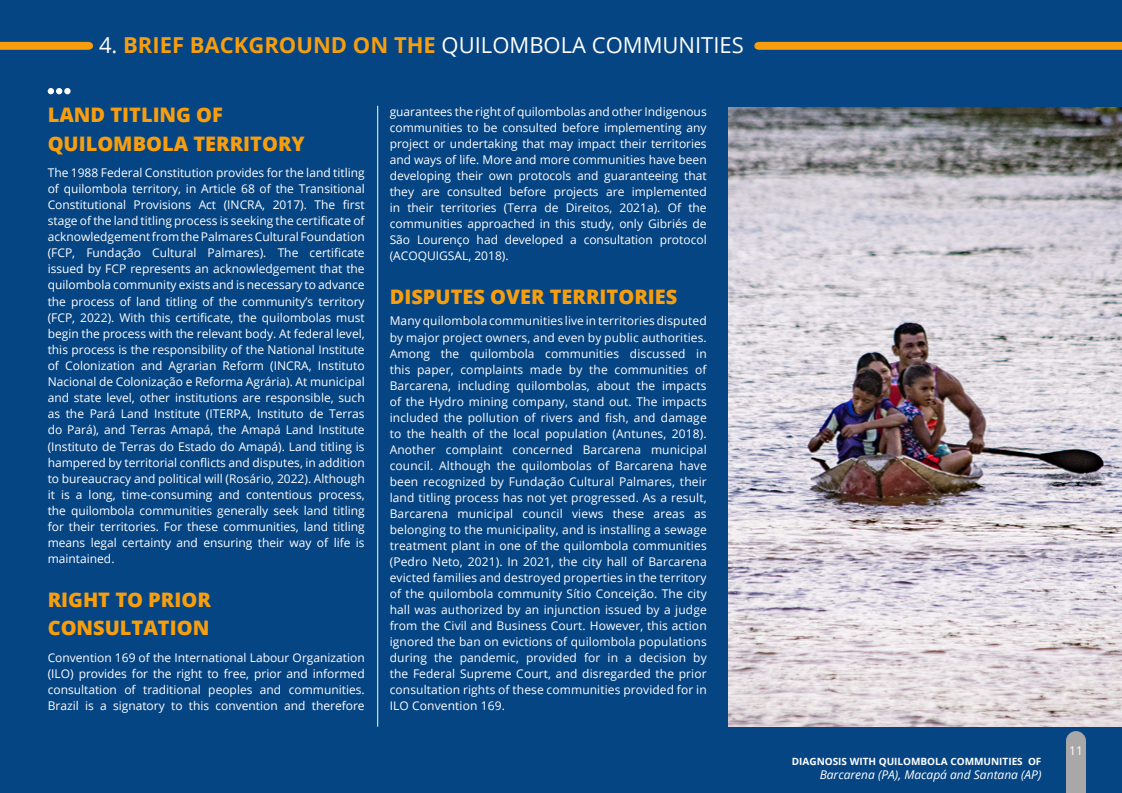
<style>
.page{position:relative;width:1122px;height:793px;background:#064584}
.page>*{position:absolute;margin:0;border:0;box-sizing:border-box;transform-origin:0 0}
.t1{font:22px "Open Sans";color:#fff}
.t2{font:800 20px/28.1px "Open Sans";color:#f79e0f}
.t3{font:12px/16px "Open Sans";color:#fff;text-align:justify}
.t4{font:italic 12px "Open Sans";color:#fff}
.t5{font:700 10px "Open Sans";color:#fff}
.s1{font-weight:700;color:#f79e0f}
</style>
<div class="page">
<svg style="left:0;top:42px;width:93px;height:8px"></svg>
<svg style="left:754px;top:42px;width:368px;height:8px;background:#f09b11"></svg>
<svg style="left:1066px;top:731px;width:20px;height:62px"></svg>
<img style="left:728px;top:107px;width:394px;height:620px">
<hr style="left:377px;top:106px;width:1px;height:620px;background:#fff">
<svg style="left:48px;top:88px;width:14px;height:6px"></svg>
<div style="left:64px;top:88px;width:7px;height:6px;background:#fff;border-radius:50%"></div>
<h1 class="t1" style="left:99px;top:30px;width:646px">4. <span class="s1">BRIEF BACKGROUND ON THE</span> QUILOMBOLA COMMUNITIES</h1>
<h2 class="t2" style="left:48px;top:100px;width:259px">LAND TITLING OF<br>QUILOMBOLA TERRITORY</h2>
<p class="t3" style="left:48px;top:164px;width:319px">The 1988 Federal Constitution provides for the land titling of quilombola territory, in Article 68 of the Transitional Constitutional Provisions Act (INCRA, 2017). The first stage of the land titling process is seeking the certificate of acknowledgement from the Palmares Cultural Foundation (FCP, Fundação Cultural Palmares). The certificate issued by FCP represents an acknowledgement that the quilombola community exists and is necessary to advance the process of land titling of the community’s territory (FCP, 2022). With this certificate, the quilombolas must begin the process with the relevant body. At federal level, this process is the responsibility of the National Institute of Colonization and Agrarian Reform (INCRA, Instituto Nacional de Colonização e Reforma Agrária). At municipal and state level, other institutions are responsible, such as the Pará Land Institute (ITERPA, Instituto de Terras do Pará), and Terras Amapá, the Amapá Land Institute (Instituto de Terras do Estado do Amapá). Land titling is hampered by territorial conflicts and disputes, in addition to bureaucracy and political will (Rosário, 2022). Although it is a long, time-consuming and contentious process, the quilombola communities generally seek land titling for their territories. For these communities, land titling means legal certainty and ensuring their way of life is maintained.</p>
<h2 class="t2" style="left:48px;top:585px;width:165px">RIGHT TO PRIOR<br>CONSULTATION</h2>
<p class="t3" style="left:48px;top:649px;width:319px">Convention 169 of the International Labour Organization (ILO) provides for the right to free, prior and informed consultation of traditional peoples and communities.<br>Brazil is a signatory to this convention and therefore</p>
<p class="t3" style="left:390px;top:104px;width:319px">guarantees the right of quilombolas and other Indigenous communities to be consulted before implementing any project or undertaking that may impact their territories and ways of life. More and more communities have been developing their own protocols and guaranteeing that they are consulted before projects are implemented in their territories (Terra de Direitos, 2021a). Of the communities approached in this study, only Gibriés de São Lourenço had developed a consultation protocol (ACOQUIGSAL, 2018).</p>
<h2 class="t2" style="left:390px;top:282px;width:289px">DISPUTES OVER TERRITORIES</h2>
<p class="t3" style="left:390px;top:313px;width:319px">Many quilombola communities live in territories disputed by major project owners, and even by public authorities.<br>Among the quilombola communities discussed in this paper, complaints made by the communities of Barcarena, including quilombolas, about the impacts of the Hydro mining company, stand out. The impacts included the pollution of rivers and fish, and damage to the health of the local population (Antunes, 2018).<br>Another complaint concerned Barcarena municipal council. Although the quilombolas of Barcarena have been recognized by Fundação Cultural Palmares, their land titling process has not yet progressed. As a result, Barcarena municipal council views these areas as belonging to the municipality, and is installing a sewage treatment plant in one of the quilombola communities (Pedro Neto, 2021). In 2021, the city hall of Barcarena evicted families and destroyed properties in the territory of the quilombola community Sítio Conceição. The city hall was authorized by an injunction issued by a judge from the Civil and Business Court. However, this action ignored the ban on evictions of quilombola populations during the pandemic, provided for in a decision by the Federal Supreme Court, and disregarded the prior consultation rights of these communities provided for in ILO Convention 169.</p>
<p class="t5" style="left:792px;top:754px;width:251px">DIAGNOSIS WITH QUILOMBOLA COMMUNITIES OF</p>
<p class="t4" style="left:820px;top:766px;width:223px">Barcarena (PA), Macapá and Santana (AP)</p>
<p class="t3" style="left:1069px;top:742px;width:15px">11</p>
</div>
